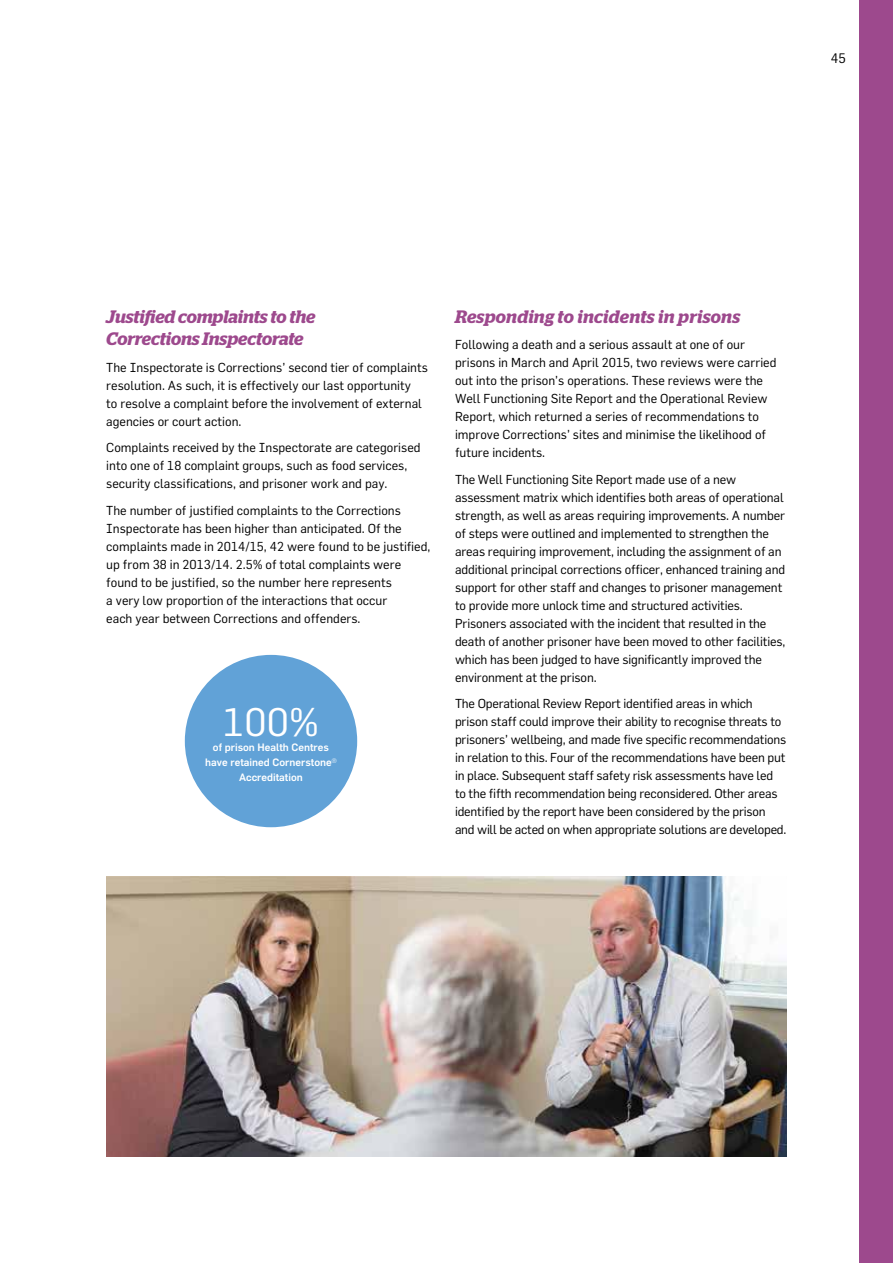
<style>
.page{position:relative;width:893px;height:1263px;background:#fff}
.page>*{position:absolute;margin:0;border:0;box-sizing:border-box;transform-origin:0 0}
.t1{font:39px "Flama Maori";color:#fff}
.t2{font:italic 600 18px/22.5px "Stag";color:#9d498d}
.t3{font:13.5px "Flama Maori";color:#000}
.t4{font:12.75px/18px "Flama Maori";letter-spacing:-.01em;color:#000}
.t5{font:500 10.5px/15px "Flama Maori";color:#fff;text-align:center}
</style>
<div class="page">
<img style="left:106px;top:877px;width:681px;height:280px">
<div style="left:185px;top:655px;width:172px;height:172px;background:#61a2d7;border-radius:50%"></div>
<div style="left:859px;top:0;width:34px;height:1263px;background:#9d498d"></div>
<p class="t3" style="left:831px;top:50px;width:17px">45</p>
<h2 class="t2" style="left:106px;top:305px;width:211px">Justified complaints to the<br>Corrections Inspectorate</h2>
<p class="t4" style="left:106px;top:358px;width:323px">The Inspectorate is Corrections’ second tier of complaints resolution. As such, it is effectively our last opportunity<br>to resolve a complaint before the involvement of external agencies or court action.</p>
<p class="t4" style="left:106px;top:438px;width:316px">Complaints received by the Inspectorate are categorised into one of 18 complaint groups, such as food services, security classifications, and prisoner work and pay.</p>
<p class="t4" style="left:106px;top:501px;width:326px">The number of justified complaints to the Corrections Inspectorate has been higher than anticipated. Of the complaints made in 2014/15, 42 were found to be justified, up from 38 in 2013/14. 2.5% of total complaints were found to be justified, so the number here represents<br>a very low proportion of the interactions that occur<br>each year between Corrections and offenders.</p>
<h1 class="t1" style="left:223px;top:699px;width:98px">100%</h1>
<p class="t5" style="left:205px;top:755px;width:133px">have retained Cornerstone<sup>®<br></sup>Accreditation</p>
<p class="t5" style="left:213px;top:740px;width:118px">of prison Health Centres</p>
<h2 class="t2" style="left:455px;top:305px;width:287px">Responding to incidents in prisons</h2>
<p class="t4" style="left:455px;top:335px;width:323px">Following a death and a serious assault at one of our prisons in March and April 2015, two reviews were carried out into the prison’s operations. These reviews were the Well Functioning Site Report and the Operational Review Report, which returned a series of recommendations to improve Corrections’ sites and minimise the likelihood of future incidents.</p>
<p class="t4" style="left:455px;top:470px;width:332px">The Well Functioning Site Report made use of a new assessment matrix which identifies both areas of operational strength, as well as areas requiring improvements. A number of steps were outlined and implemented to strengthen the areas requiring improvement, including the assignment of an additional principal corrections officer, enhanced training and support for other staff and changes to prisoner management to provide more unlock time and structured activities.<br>Prisoners associated with the incident that resulted in the death of another prisoner have been moved to other facilities, which has been judged to have significantly improved the environment at the prison.</p>
<p class="t4" style="left:455px;top:694px;width:333px">The Operational Review Report identified areas in which prison staff could improve their ability to recognise threats to prisoners’ wellbeing, and made five specific recommendations in relation to this. Four of the recommendations have been put in place. Subsequent staff safety risk assessments have led to the fifth recommendation being reconsidered. Other areas identified by the report have been considered by the prison and will be acted on when appropriate solutions are developed.</p>
</div>
